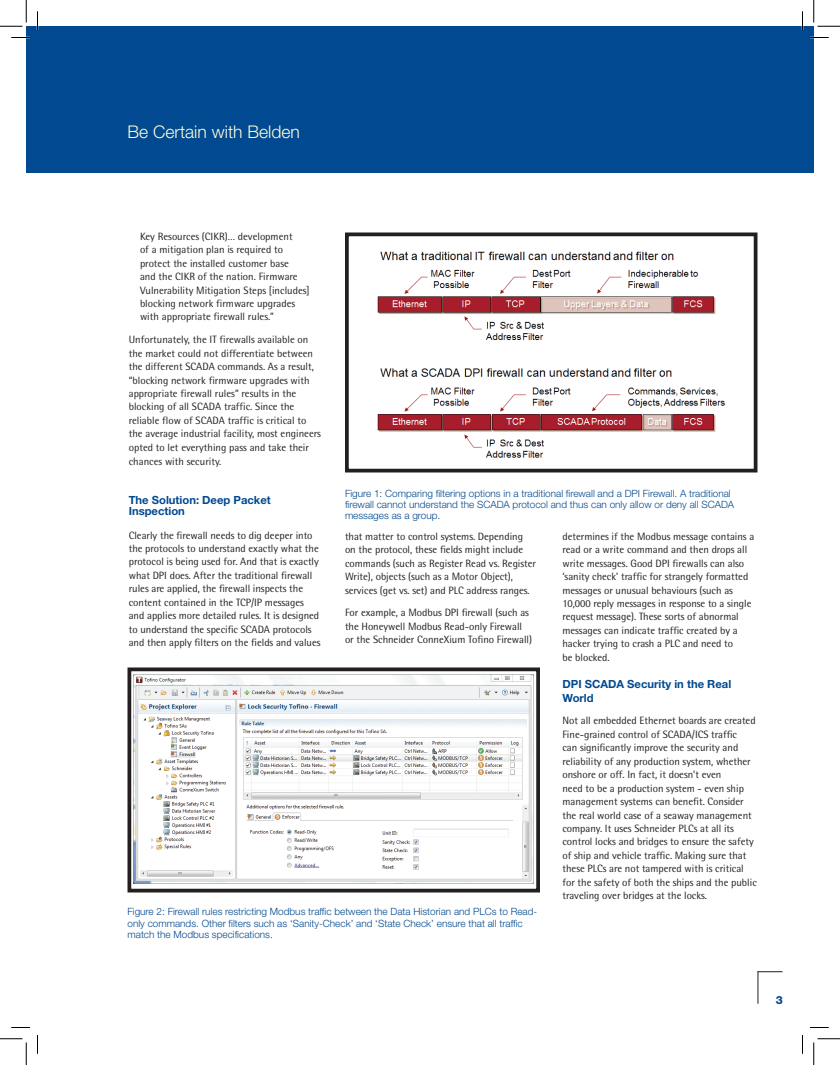
<style>
.page{position:relative;width:840px;height:1065px;background:#fff}
.page>*{position:absolute;margin:0;border:0;box-sizing:border-box;transform-origin:0 0}
.t1{font:300 17.5px "Helvetica Neue";color:#fffbd6}
.Belden_Text{font:700 11.25px/11.9px "Helvetica Neue";color:#014990}
.t2{font:800 11.25px "Helvetica Neue";color:#014990}
.Belden_Heading{font:10.62px/13.5px "Rotis Semi Sans Std";letter-spacing:-.005em;color:#231f20}
.Belden_Text-2{font:10.62px/13.5px "Rotis Semi Sans Std";color:#231f20}
.Belden_Caption{font:300 10px/11.2px "Helvetica Neue";color:#014990}
</style>
<div class="page">
<div style="left:26px;top:26px;width:788px;height:146px;background:#014990"></div>
<svg style="left:759px;top:971px;width:24px;height:1px"></svg>
<hr style="left:758px;top:971px;width:1px;height:33px;background:#231f20">
<div style="left:345px;top:232px;width:413px;height:240px;border:4px solid #231f20"></div>
<img style="left:377px;top:251px;width:349px;height:207px">
<img style="left:134px;top:675px;width:399px;height:209px">
<div style="left:128px;top:668px;width:412px;height:224px;border:4px solid #231f20"></div>
<svg style="left:11px;top:37px;width:19px;height:1px"></svg>
<svg style="left:810px;top:37px;width:19px;height:1px"></svg>
<svg style="left:11px;top:1027px;width:19px;height:1px"></svg>
<svg style="left:810px;top:1027px;width:19px;height:1px"></svg>
<svg style="left:37px;top:11px;width:1px;height:19px"></svg>
<svg style="left:37px;top:1035px;width:1px;height:19px"></svg>
<svg style="left:802px;top:11px;width:1px;height:19px"></svg>
<svg style="left:802px;top:1035px;width:1px;height:19px"></svg>
<svg style="left:0;top:0;width:27px;height:27px"></svg>
<svg style="left:0;top:1039px;width:27px;height:26px"></svg>
<svg style="left:814px;top:0;width:26px;height:27px"></svg>
<svg style="left:814px;top:1039px;width:26px;height:26px"></svg>
<p class="t1" style="left:128px;top:121px;width:174px">Be Certain with Belden</p>
<p class="Belden_Text-2" style="left:140px;top:229px;width:171px">Key Resources (CIKR)… development<br>of a mitigation plan is required to protect the installed customer base<br>and the CIKR of the nation. Firmware Vulnerability Mitigation Steps [includes] blocking network firmware upgrades with appropriate firewall rules.”</p>
<p class="Belden_Text-2" style="left:129px;top:333px;width:194px">Unfortunately, the IT firewalls available on the market could not differentiate between the different SCADA commands. As a result, “blocking network firmware upgrades with appropriate firewall rules” results in the blocking of all SCADA traffic. Since the reliable flow of SCADA traffic is critical to the average industrial facility, most engineers opted to let everything pass and take their chances with security.</p>
<p class="Belden_Text" style="left:129px;top:493px;width:144px">The Solution: Deep Packet<br>Inspection</p>
<p class="Belden_Heading" style="left:129px;top:528px;width:193px">Clearly the firewall needs to dig deeper into the protocols to understand exactly what the protocol is being used for. And that is exactly what DPI does. After the traditional firewall rules are applied, the firewall inspects the content contained in the TCP/IP messages and applies more detailed rules. It is designed to understand the specific SCADA protocols and then apply filters on the fields and values</p>
<p class="Belden_Heading" style="left:345px;top:529px;width:193px">that matter to control systems. Depending on the protocol, these fields might include commands (such as Register Read vs. Register Write), objects (such as a Motor Object), services (get vs. set) and PLC address ranges.</p>
<p class="Belden_Caption" style="left:345px;top:487px;width:391px">Figure 1: Comparing filtering options in a traditional firewall and a DPI Firewall. A traditional firewall cannot understand the SCADA protocol and thus can only allow or deny all SCADA messages as a group.</p>
<p class="Belden_Heading" style="left:562px;top:529px;width:193px">determines if the Modbus message contains a read or a write command and then drops all write messages. Good DPI firewalls can also ‘sanity check’ traffic for strangely formatted messages or unusual behaviours (such as 10,000 reply messages in response to a single request message). These sorts of abnormal messages can indicate traffic created by a hacker trying to crash a PLC and need to<br>be blocked.</p>
<p class="Belden_Text" style="left:562px;top:677px;width:170px;line-height:13.8px">DPI SCADA Security in the Real<br>World</p>
<p class="Belden_Heading" style="left:562px;top:714px;width:196px">Not all embedded Ethernet boards are created Fine-grained control of SCADA/ICS traffic<br>can significantly improve the security and reliability of any production system, whether onshore or off. In fact, it doesn’t even<br>need to be a production system - even ship management systems can benefit. Consider the real world case of a seaway management company. It uses Schneider PLCs at all its control locks and bridges to ensure the safety of ship and vehicle traffic. Making sure that these PLCs are not tampered with is critical for the safety of both the ships and the public traveling over bridges at the locks.</p>
<p class="Belden_Heading" style="left:345px;top:606px;width:189px">For example, a Modbus DPI firewall (such as the Honeywell Modbus Read-only Firewall or the Schneider ConneXium Tofino Firewall)</p>
<p class="Belden_Caption" style="left:128px;top:906px;width:411px">Figure 2: Firewall rules restricting Modbus traffic between the Data Historian and PLCs to Read&shy;only commands. Other filters such as ‘Sanity-Check’ and ‘State Check’ ensure that all traffic match the Modbus specifications.</p>
<p class="t2" style="left:776px;top:993px;width:9px">3</p>
</div>
